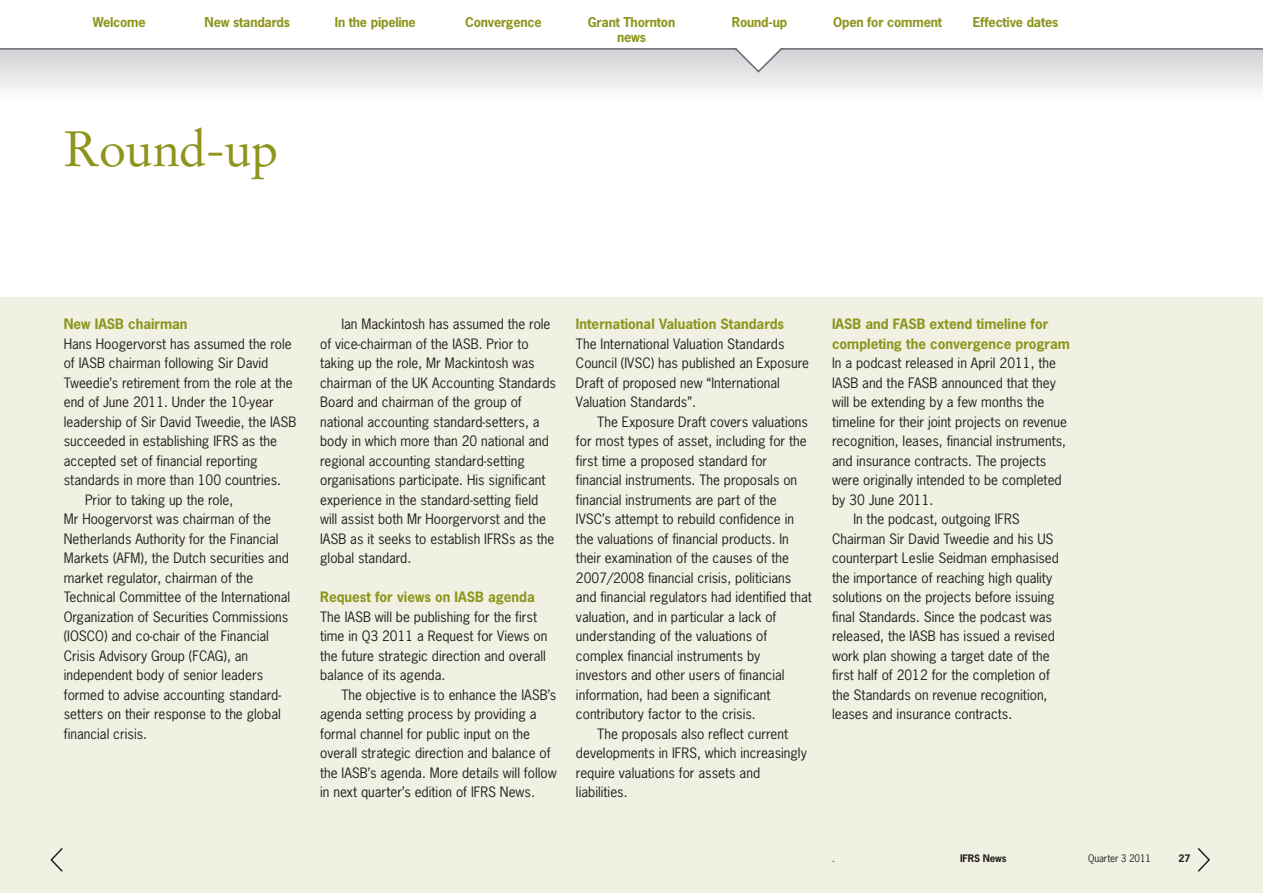
<style>
.page{position:relative;width:1263px;height:893px;background:#fff}
.page>*{position:absolute;margin:0;border:0;box-sizing:border-box;transform-origin:0 0}
.t1{font:49.5px "Stempel Garamond";letter-spacing:-.015em;color:#8d951d}
.t2{font:13.5px/19.5px "News Gothic";color:#231f20}
.t3{font:700 13.5px/19.5px "News Gothic";color:#8d951d}
.t4{font:700 12.75px/15px "News Gothic";letter-spacing:-.015em;color:#8d951d;text-align:center}
.t5{font:9.75px "News Gothic";letter-spacing:-.015em;color:#231f20}
.t6{font:700 9.75px "News Gothic";letter-spacing:-.015em;color:#231f20}
</style>
<div class="page">
<div style="left:0;top:298px;width:1263px;height:595px;background:#f0f1e2"></div>
<svg style="left:1197px;top:848px;width:13px;height:24px"></svg>
<svg style="left:50px;top:848px;width:13px;height:24px"></svg>
<div style="left:0;top:49px;width:1263px;height:49px;background:linear-gradient(to bottom,#d0d0d4,#fbfbfc)"></div>
<hr style="left:0;top:48px;width:1263px;height:2px;background:#696b73">
<svg style="left:732px;top:48px;width:53px;height:25px"></svg>
<p class="t4" style="left:93px;top:15px;width:54px">Welcome</p>
<p class="t4" style="left:205px;top:15px;width:87px">New standards</p>
<p class="t4" style="left:335px;top:15px;width:82px">In the pipeline</p>
<p class="t4" style="left:465px;top:15px;width:78px">Convergence</p>
<p class="t4" style="left:588px;top:15px;width:89px">Grant Thornton news</p>
<p class="t4" style="left:732px;top:15px;width:57px">Round-up</p>
<p class="t4" style="left:833px;top:15px;width:110px">Open for comment</p>
<p class="t4" style="left:973px;top:15px;width:87px">Effective dates</p>
<h1 class="t1" style="left:64px;top:128px;width:216px">Round-up</h1>
<p class="t3" style="left:64px;top:315px;width:125px">New IASB chairman</p>
<p class="t2" style="left:64px;top:334px;width:229px">Hans Hoogervorst has assumed the role</p>
<p class="t2" style="left:64px;top:354px;width:206px">of IASB chairman following Sir David</p>
<p class="t2" style="left:64px;top:373px;width:230px">Tweedie’s retirement from the role at the</p>
<p class="t2" style="left:64px;top:393px;width:211px">end of June 2011. Under the 10-year</p>
<p class="t2" style="left:64px;top:412px;width:234px">leadership of Sir David Tweedie, the IASB</p>
<p class="t2" style="left:64px;top:432px;width:215px">succeeded in establishing IFRS as the</p>
<p class="t2" style="left:64px;top:451px;width:195px">accepted set of financial reporting</p>
<p class="t2" style="left:64px;top:471px;width:219px">standards in more than 100 countries.</p>
<p class="t2" style="left:85px;top:490px;width:150px">Prior to taking up the role,</p>
<p class="t2" style="left:64px;top:510px;width:209px">Mr Hoogervorst was chairman of the</p>
<p class="t2" style="left:64px;top:529px;width:216px">Netherlands Authority for the Financial</p>
<p class="t2" style="left:64px;top:549px;width:227px">Markets (AFM), the Dutch securities and</p>
<p class="t2" style="left:64px;top:568px;width:191px">market regulator, chairman of the</p>
<p class="t2" style="left:64px;top:588px;width:228px">Technical Committee of the International</p>
<p class="t2" style="left:64px;top:607px;width:226px">Organization of Securities Commissions</p>
<p class="t2" style="left:64px;top:627px;width:207px">(IOSCO) and co-chair of the Financial</p>
<p class="t2" style="left:64px;top:646px;width:186px">Crisis Advisory Group (FCAG), an</p>
<p class="t2" style="left:64px;top:666px;width:201px">independent body of senior leaders</p>
<p class="t2" style="left:64px;top:685px;width:219px">formed to advise accounting standard-</p>
<p class="t2" style="left:64px;top:705px;width:218px">setters on their response to the global</p>
<p class="t2" style="left:64px;top:724px;width:85px">financial crisis.</p>
<p class="t2" style="left:320px;top:315px;width:237px;text-indent:21px">Ian Mackintosh has assumed the role of vice-chairman of the IASB. Prior to taking up the role, Mr Mackintosh was chairman of the UK Accounting Standards Board and chairman of the group of national accounting standard-setters, a body in which more than 20 national and regional accounting standard-setting organisations participate. His significant experience in the standard-setting field will assist both Mr Hoorgervorst and the IASB as it seeks to establish IFRSs as the global standard.</p>
<p class="t3" style="left:320px;top:588px;width:216px">Request for views on IASB agenda</p>
<p class="t2" style="left:320px;top:607px;width:229px">The IASB will be publishing for the first time in Q3 2011 a Request for Views on the future strategic direction and overall balance of its agenda.</p>
<p class="t2" style="left:320px;top:685px;width:238px;text-indent:21px">The objective is to enhance the IASB’s agenda setting process by providing a formal channel for public input on the overall strategic direction and balance of the IASB’s agenda. More details will follow in next quarter’s edition of IFRS News.</p>
<p class="t3" style="left:576px;top:315px;width:210px">International Valuation Standards</p>
<p class="t2" style="left:576px;top:334px;width:235px">The International Valuation Standards Council (IVSC) has published an Exposure Draft of proposed new “International Valuation Standards”.</p>
<p class="t2" style="left:597px;top:412px;width:212px">The Exposure Draft covers valuations</p>
<p class="t2" style="left:576px;top:432px;width:232px">for most types of asset, including for the</p>
<p class="t2" style="left:576px;top:451px;width:193px">first time a proposed standard for</p>
<p class="t2" style="left:576px;top:471px;width:223px">financial instruments. The proposals on</p>
<p class="t2" style="left:576px;top:490px;width:202px">financial instruments are part of the</p>
<p class="t2" style="left:576px;top:510px;width:220px">IVSC’s attempt to rebuild confidence in</p>
<p class="t2" style="left:576px;top:529px;width:214px">the valuations of financial products. In</p>
<p class="t2" style="left:576px;top:549px;width:215px">their examination of the causes of the</p>
<p class="t2" style="left:576px;top:568px;width:217px">2007/2008 financial crisis, politicians</p>
<p class="t2" style="left:576px;top:588px;width:237px">and financial regulators had identified that</p>
<p class="t2" style="left:576px;top:607px;width:202px">valuation, and in particular a lack of</p>
<p class="t2" style="left:576px;top:627px;width:193px">understanding of the valuations of</p>
<p class="t2" style="left:576px;top:646px;width:186px">complex financial instruments by</p>
<p class="t2" style="left:576px;top:666px;width:210px">investors and other users of financial</p>
<p class="t2" style="left:576px;top:685px;width:196px">information, had been a significant</p>
<p class="t2" style="left:576px;top:705px;width:181px">contributory factor to the crisis.</p>
<p class="t2" style="left:597px;top:724px;width:192px">The proposals also reflect current</p>
<p class="t2" style="left:576px;top:744px;width:232px">developments in IFRS, which increasingly</p>
<p class="t2" style="left:576px;top:763px;width:186px">require valuations for assets and</p>
<p class="t2" style="left:576px;top:783px;width:53px">liabilities.</p>
<p class="t3" style="left:832px;top:315px;width:239px">IASB and FASB extend timeline for completing the convergence program</p>
<p class="t2" style="left:832px;top:354px;width:226px">In a podcast released in April 2011, the</p>
<p class="t2" style="left:832px;top:373px;width:225px">IASB and the FASB announced that they</p>
<p class="t2" style="left:832px;top:393px;width:214px">will be extending by a few months the</p>
<p class="t2" style="left:832px;top:412px;width:236px">timeline for their joint projects on revenue</p>
<p class="t2" style="left:832px;top:432px;width:236px">recognition, leases, financial instruments,</p>
<p class="t2" style="left:832px;top:451px;width:216px">and insurance contracts. The projects</p>
<p class="t2" style="left:832px;top:471px;width:231px">were originally intended to be completed</p>
<p class="t2" style="left:832px;top:490px;width:103px">by 30 June 2011.</p>
<p class="t2" style="left:853px;top:510px;width:168px">In the podcast, outgoing IFRS</p>
<p class="t2" style="left:832px;top:529px;width:223px">Chairman Sir David Tweedie and his US</p>
<p class="t2" style="left:832px;top:549px;width:228px">counterpart Leslie Seidman emphasised</p>
<p class="t2" style="left:832px;top:568px;width:222px">the importance of reaching high quality</p>
<p class="t2" style="left:832px;top:588px;width:224px">solutions on the projects before issuing</p>
<p class="t2" style="left:832px;top:607px;width:221px">final Standards. Since the podcast was</p>
<p class="t2" style="left:832px;top:627px;width:224px">released, the IASB has issued a revised</p>
<p class="t2" style="left:832px;top:646px;width:219px">work plan showing a target date of the</p>
<p class="t2" style="left:832px;top:666px;width:219px">first half of 2012 for the completion of</p>
<p class="t2" style="left:832px;top:685px;width:217px">the Standards on revenue recognition,</p>
<p class="t2" style="left:832px;top:705px;width:182px">leases and insurance contracts.</p>
<p class="t5" style="left:832px;top:853px;width:4px">.</p>
<p class="t6" style="left:960px;top:853px;width:48px">IFRS News</p>
<p class="t5" style="left:1088px;top:853px;width:64px">Quarter 3 2011</p>
<p class="t6" style="left:1179px;top:853px;width:13px">27</p>
</div>
